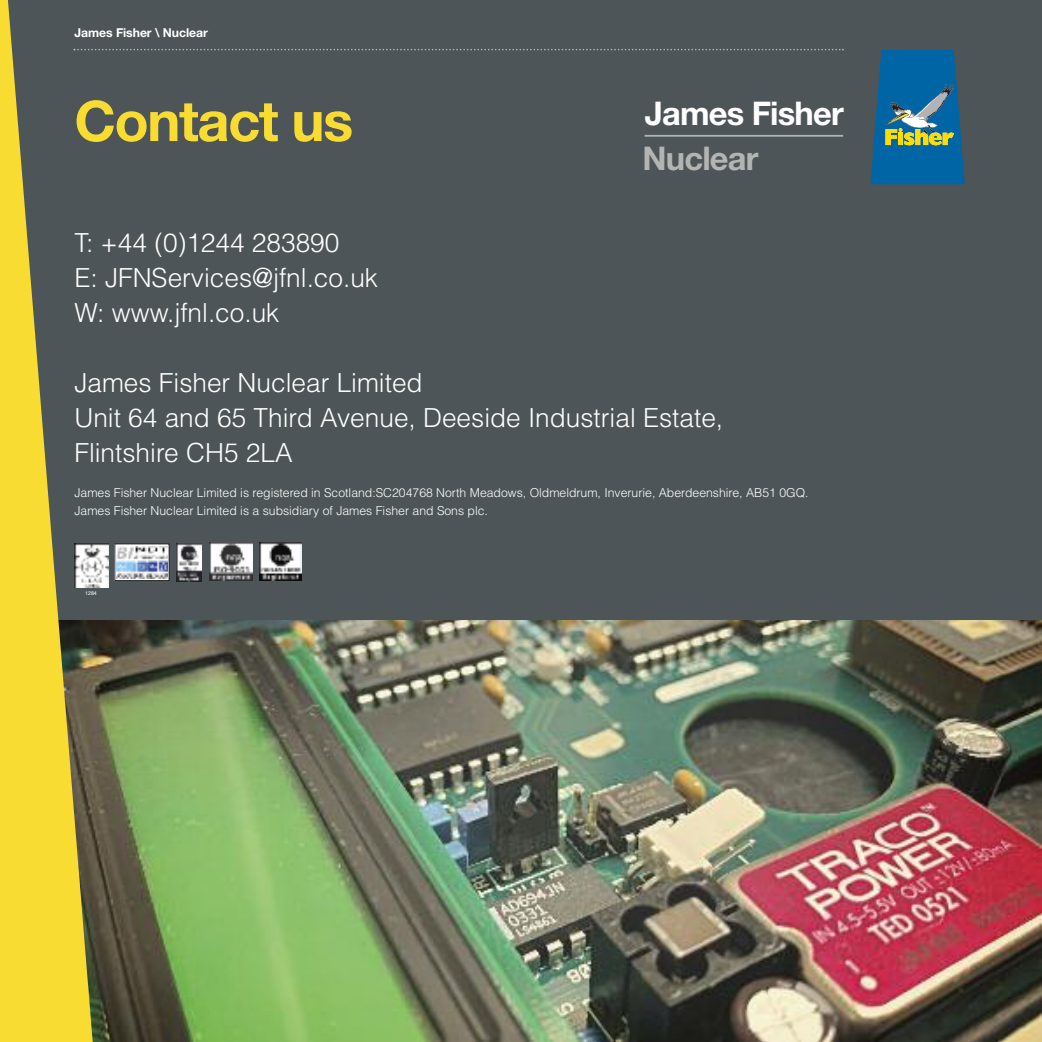
<style>
.page{position:relative;width:1042px;height:1042px;background:#4e5558}
.page>*{position:absolute;margin:0;border:0;box-sizing:border-box;transform-origin:0 0}
.t1{font:700 56px "Helvetica Neue";letter-spacing:-.025em;color:#f9dc32}
.t2{font:700 32.55px "Helvetica Neue";letter-spacing:-.025em;color:#fff}
.t3{font:700 32.55px "Helvetica Neue";letter-spacing:-.025em;color:#b3b5b3}
.t4{font:300 26.25px/35px "Helvetica";color:#fff}
.t5{font:300 12.25px/17.5px "Helvetica";color:#fff}
.t6{font:700 12.25px "Helvetica Neue";letter-spacing:-.005em;color:#fff}
.t7{font:5.25px "Helvetica";color:#fff}
</style>
<div class="page">
<img style="left:94px;top:620px;width:948px;height:422px">
<svg style="left:0;top:0;width:94px;height:1042px;fill:#f9dc32"></svg>
<svg style="left:74px;top:49px;width:770px;height:1px"></svg>
<svg style="left:870px;top:50px;width:95px;height:134px;background:#246e92"></svg>
<hr style="left:644px;top:135px;width:199px;height:2px;background:#b3b5b3">
<img style="left:74px;top:543px;width:34px;height:44px">
<img style="left:176px;top:544px;width:26px;height:37px">
<svg style="left:116px;top:545px;width:52px;height:34px"></svg>
<img style="left:117px;top:546px;width:50px;height:32px">
<div style="left:114px;top:543px;width:56px;height:38px;border:1px solid #272627"></div>
<img style="left:210px;top:543px;width:43px;height:37px">
<img style="left:259px;top:543px;width:43px;height:37px">
<p class="t6" style="left:74px;top:29px;width:135px">James Fisher \ Nuclear</p>
<h1 class="t1" style="left:74px;top:101px;width:280px">Contact us</h1>
<h3 class="t4" style="left:74px;top:225px;width:305px">T: +44 (0)1244 283890<br>E: JFNServices@jfnl.co.uk<br>W: www.jfnl.co.uk</h3>
<h2 class="t2" style="left:645px;top:101px;width:200px">James Fisher</h2>
<h2 class="t3" style="left:642px;top:146px;width:117px">Nuclear</h2>
<h3 class="t4" style="left:74px;top:365px;width:650px">James Fisher Nuclear Limited<br>Unit 64 and 65 Third Avenue, Deeside Industrial Estate,<br>Flintshire CH5 2LA</h3>
<p class="t5" style="left:74px;top:484px;width:736px">James Fisher Nuclear Limited is registered in Scotland:SC204768 North Meadows, Oldmeldrum, Inverurie, Aberdeenshire, AB51 0GQ.<br>James Fisher Nuclear Limited is a subsidiary of James Fisher and Sons plc.</p>
<p class="t7" style="left:85px;top:591px;width:13px">1284</p>
</div>
